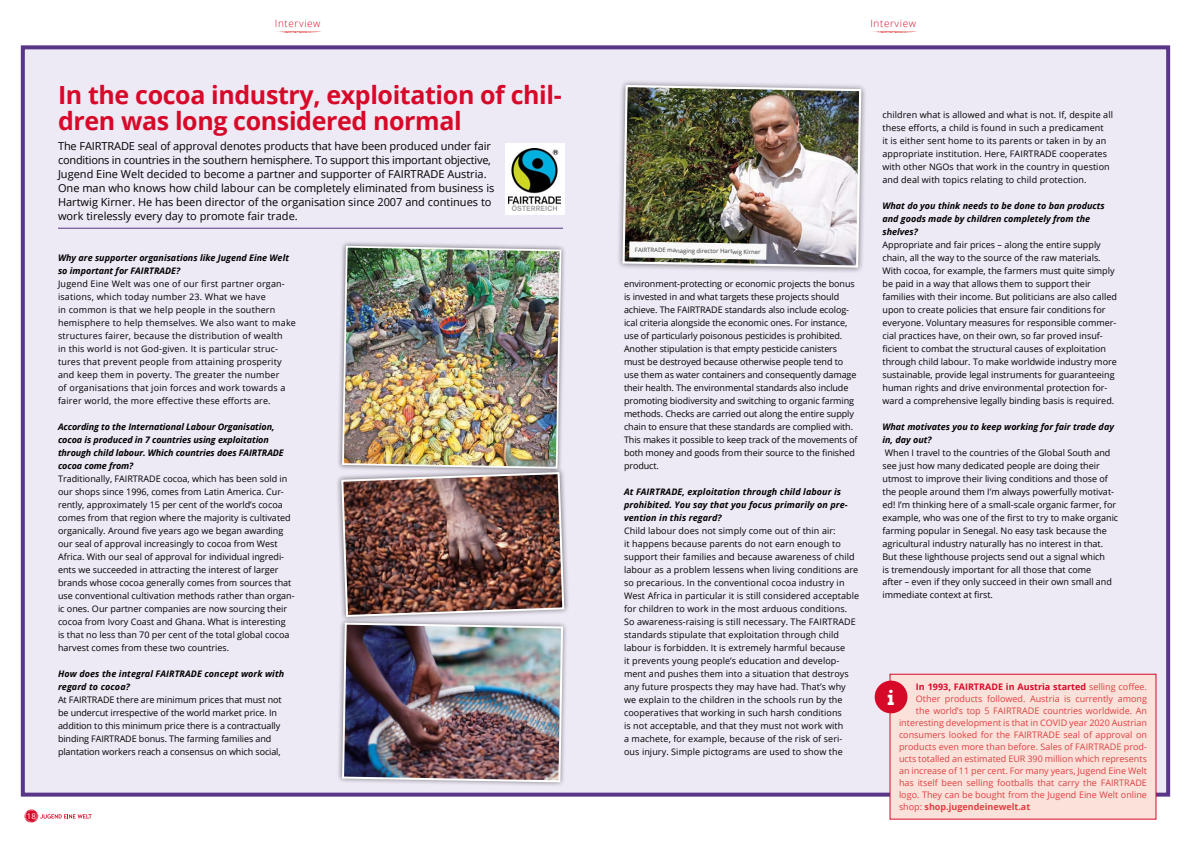
<style>
.page{position:relative;width:1191px;height:842px;background:#fff}
.page>*{position:absolute;margin:0;border:0;box-sizing:border-box;transform-origin:0 0}
.Überschrift_3__klein{font:700 25px/26px "Open Sans";letter-spacing:-.015em;color:#d70929}
.Info-Icon_Abstand{font:700 20px "Arvo";color:#fff}
.Fliesstext{font:11px/14px "Open Sans";color:#000}
.t1{font:300 10px "Open Sans";letter-spacing:.06em;color:#d70929}
.Fliesstext-2{font:9px/13px "Open Sans";color:#000}
.Fliesstext-3{font:italic 700 9px/13px "Open Sans";color:#000}
.Fliesstext-4{font:9px "Open Sans";color:#dd4040}
.Fliesstext-5{font:9px/13px "Open Sans";letter-spacing:.02em;color:#000}
.Fliesstext-6{font:700 9px "Open Sans";color:#d70929}
.Fliesstext-7{font:700 9px "Open Sans";color:#dd4040}
.t2{font:7.8px "Open Sans";color:#fff}
.Bildtext{font:6px "Open Sans";color:#3c3c3b}
.s1{font-weight:400;color:#dd4040}
.s2{font-weight:400}
</style>
<div class="page">
<div style="left:21px;top:45px;width:1149px;height:752px;background:#ede9f5;border:4px solid #593688"></div>
<svg style="left:276px;top:31px;width:45px;height:2px"></svg>
<svg style="left:871px;top:31px;width:46px;height:2px"></svg>
<hr style="left:58px;top:228px;width:505px;height:1px;background:#593688">
<div style="left:337px;top:617px;width:231px;height:171px;background:#000;opacity:.5"></div>
<div style="left:337px;top:241px;width:229px;height:233px;background:#000;opacity:.5"></div>
<img style="left:341px;top:245px;width:221px;height:222px">
<div style="left:336px;top:467px;width:233px;height:155px;background:#000;opacity:.5"></div>
<img style="left:340px;top:471px;width:225px;height:312px">
<div style="left:616px;top:79px;width:251px;height:195px;background:#000;opacity:.5"></div>
<img style="left:621px;top:84px;width:241px;height:185px">
<div style="left:890px;top:674px;width:266px;height:145px;background:#fae2db"></div>
<div style="left:889px;top:674px;width:267px;height:146px;border:1px solid #d70929"></div>
<div style="left:874px;top:681px;width:33px;height:32px;background:#d70929;border-radius:50%"></div>
<svg style="left:629px;top:241px;width:137px;height:19px"></svg>
<div style="left:505px;top:144px;width:59px;height:71px;background:#fff"></div>
<img style="left:509px;top:148px;width:51px;height:63px">
<svg style="left:24px;top:809px;width:68px;height:14px"></svg>
<p class="t1" style="left:275px;top:16px;width:47px">Interview</p>
<p class="t1" style="left:870px;top:16px;width:47px">Interview</p>
<p class="Überschrift_3__klein" style="left:58px;top:82px;width:505px">In the cocoa industry, exploitation of chil&shy;dren was long considered normal</p>
<p class="Fliesstext" style="left:58px;top:138px;width:438px">The FAIRTRADE seal of approval denotes products that have been produced under fair conditions in countries in the southern hemisphere. To support this important objective, Jugend Eine Welt decided to become a partner and supporter of FAIRTRADE Austria.<br>One man who knows how child labour can be completely eliminated from business is Hartwig Kirner. He has been director of the organisation since 2007 and continues to work tirelessly every day to promote fair trade.</p>
<p class="Fliesstext-3" style="left:58px;top:251px;width:232px">Why are supporter organisations like Jugend Eine Welt so important for FAIRTRADE?</p>
<p class="Fliesstext-5" style="left:58px;top:277px;width:239px">Jugend Eine Welt was one of our first partner organ&shy;isations, which today number 23. What we have<br>in common is that we help people in the southern hemisphere to help themselves. We also want to make structures fairer, because the distribution of wealth<br>in this world is not God-given. It is particular struc&shy;tures that prevent people from attaining prosperity and keep them in poverty. The greater the number<br>of organisations that join forces and work towards a fairer world, the more effective these efforts are.</p>
<p class="Fliesstext-3" style="left:58px;top:420px;width:227px">According to the International Labour Organisation, cocoa is produced in 7 countries using exploitation through child labour. Which countries does FAIRTRADE cocoa come from?</p>
<p class="Fliesstext-2" style="left:58px;top:472px;width:238px">Traditionally, FAIRTRADE cocoa, which has been sold in our shops since 1996, comes from Latin America. Cur&shy;rently, approximately 15 per cent of the world’s cocoa comes from that region where the majority is cultivated organically. Around five years ago we began awarding our seal of approval increasingly to cocoa from West Africa. With our seal of approval for individual ingredi&shy;ents we succeeded in attracting the interest of larger brands whose cocoa generally comes from sources that use conventional cultivation methods rather than organ&shy;ic ones. Our partner companies are now sourcing their cocoa from Ivory Coast and Ghana. What is interesting<br>is that no less than 70 per cent of the total global cocoa harvest comes from these two countries.</p>
<p class="Fliesstext-3" style="left:58px;top:667px;width:228px">How does the integral FAIRTRADE concept work with regard to cocoa?</p>
<p class="Fliesstext-2" style="left:58px;top:693px;width:225px">At FAIRTRADE there are minimum prices that must not be undercut irrespective of the world market price. In addition to this minimum price there is a contractually binding FAIRTRADE bonus. The farming families and plantation workers reach a consensus on which social,</p>
<p class="t2" style="left:27px;top:810px;width:10px">18</p>
<p class="Bildtext" style="left:635px;top:246px;width:127px;rotate:1deg">FAIRTRADE managing director Hartwig Kirner</p>
<p class="Fliesstext-2" style="left:624px;top:277px;width:235px">environment-protecting or economic projects the bonus is invested in and what targets these projects should achieve. The FAIRTRADE standards also include ecolog&shy;ical criteria alongside the economic ones. For instance, use of particularly poisonous pesticides is prohibited.<br>Another stipulation is that empty pesticide canisters must be destroyed because otherwise people tend to use them as water containers and consequently damage their health. The environmental standards also include promoting biodiversity and switching to organic farming methods. Checks are carried out along the entire supply chain to ensure that these standards are complied with.<br>This makes it possible to keep track of the movements of both money and goods from their source to the finished product.</p>
<p class="Fliesstext-3" style="left:624px;top:485px;width:225px">At FAIRTRADE, exploitation through child labour is prohibited. You say that you focus primarily on pre&shy;vention in this regard?</p>
<p class="Fliesstext-2" style="left:624px;top:524px;width:237px">Child labour does not simply come out of thin air:<br>it happens because parents do not earn enough to support their families and because awareness of child labour as a problem lessens when living conditions are so precarious. In the conventional cocoa industry in West Africa in particular it is still considered acceptable for children to work in the most arduous conditions.<br>So awareness-raising is still necessary. The FAIRTRADE standards stipulate that exploitation through child labour is forbidden. It is extremely harmful because<br>it prevents young people’s education and develop&shy;ment and pushes them into a situation that destroys any future prospects they may have had. That’s why we explain to the children in the schools run by the cooperatives that working in such harsh conditions<br>is not acceptable, and that they must not work with<br>a machete, for example, because of the risk of seri&shy;ous injury. Simple pictograms are used to show the</p>
<p class="Fliesstext-2" style="left:882px;top:108px;width:232px">children what is allowed and what is not. If, despite all these efforts, a child is found in such a predicament<br>it is either sent home to its parents or taken in by an appropriate institution. Here, FAIRTRADE cooperates with other NGOs that work in the country in question and deal with topics relating to child protection.</p>
<p class="Fliesstext-3" style="left:882px;top:199px;width:224px">What do you think needs to be done to ban products and goods made by children completely from the shelves?</p>
<p class="Fliesstext-2" style="left:882px;top:238px;width:236px">Appropriate and fair prices – along the entire supply chain, all the way to the source of the raw materials.<br>With cocoa, for example, the farmers must quite simply be paid in a way that allows them to support their families with their income. But politicians are also called upon to create policies that ensure fair conditions for everyone. Voluntary measures for responsible commer&shy;cial practices have, on their own, so far proved insuf&shy;ficient to combat the structural causes of exploitation through child labour. To make worldwide industry more sustainable, provide legal instruments for guaranteeing human rights and drive environmental protection for&shy;ward a comprehensive legally binding basis is required.</p>
<p class="Fliesstext-3" style="left:882px;top:419px;width:233px">What motivates you to keep working for fair trade day in, day out?</p>
<p class="Fliesstext-2" style="left:882px;top:445px;width:237px">When I travel to the countries of the Global South and see just how many dedicated people are doing their utmost to improve their living conditions and those of the people around them I’m always powerfully motivat&shy;ed! I’m thinking here of a small-scale organic farmer, for example, who was one of the first to try to make organic farming popular in Senegal. No easy task because the agricultural industry naturally has no interest in that.<br>But these lighthouse projects send out a signal which<br>is tremendously important for all those that come<br>after – even if they only succeed in their own small and immediate context at first.</p>
<p class="Fliesstext-6" style="left:916px;top:680px;width:232px">In 1993, FAIRTRADE in Austria started <span class="s1">selling coffee.</span></p>
<p class="Fliesstext-4" style="left:916px;top:693px;width:232px">Other products followed. Austria is currently among</p>
<p class="Fliesstext-4" style="left:916px;top:705px;width:232px">the world’s top 5 FAIRTRADE countries worldwide. An</p>
<p class="Fliesstext-4" style="left:899px;top:717px;width:249px">interesting development is that in COVID year 2020 Austrian</p>
<p class="Fliesstext-4" style="left:899px;top:729px;width:249px">consumers looked for the FAIRTRADE seal of approval on</p>
<p class="Fliesstext-4" style="left:899px;top:741px;width:249px">products even more than before. Sales of FAIRTRADE prod-</p>
<p class="Fliesstext-4" style="left:899px;top:753px;width:249px">ucts totalled an estimated EUR 390 million which represents</p>
<p class="Fliesstext-4" style="left:899px;top:765px;width:249px">an increase of 11 per cent. For many years, Jugend Eine Welt</p>
<p class="Fliesstext-4" style="left:899px;top:777px;width:249px">has itself been selling footballs that carry the FAIRTRADE</p>
<p class="Fliesstext-4" style="left:899px;top:789px;width:249px">logo. They can be bought from the Jugend Eine Welt online</p>
<p class="Fliesstext-7" style="left:899px;top:800px;width:133px"><span class="s2">shop:</span> shop.jugendeinewelt.at</p>
<p class="Info-Icon_Abstand" style="left:887px;top:685px;width:9px">i</p>
</div>
